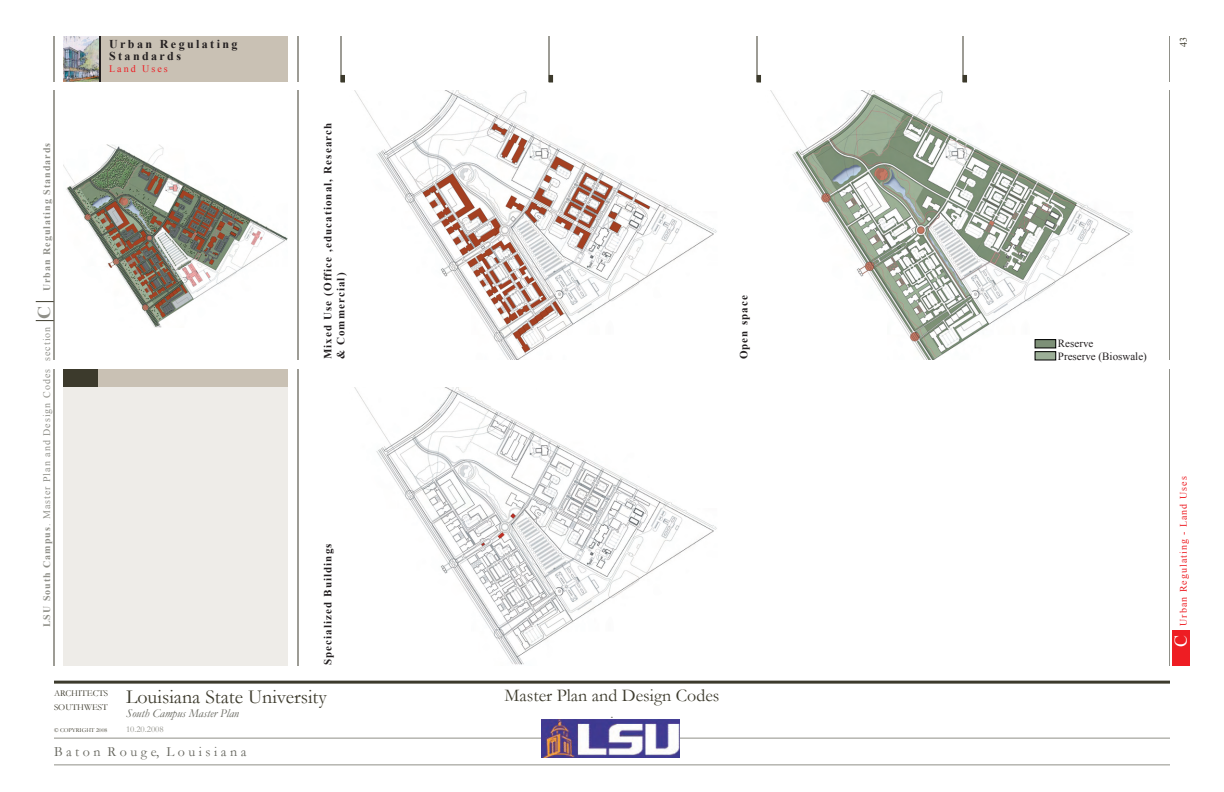
<style>
.page{position:relative;width:1224px;height:792px;background:#fff}
.page>*{position:absolute;margin:0;border:0;box-sizing:border-box;transform-origin:0 0}
.t1{font:20px "Garamond";color:#3c3a2c}
.t2{font:18px "Garamond";color:#3c3a2c}
.t3{font:14px "Garamond";color:#63635b}
.t4{font:700 12px/12px "Times New Roman";letter-spacing:.2em;color:#231f20}
.t5{font:italic 12px "Garamond";color:#63635b}
.t6{font:700 11px/13.2px "Times New Roman";letter-spacing:.1em;color:#231f20}
.t7{font:11px/13.2px "Times New Roman";color:#231f20}
.t8{font:700 10px "Times New Roman";letter-spacing:.1em;color:#909089}
.t9{font:10px "Times New Roman";letter-spacing:.1em;color:#ee1d23}
.t10{font:10px "Times New Roman";letter-spacing:.2em;color:#ee1d23}
.t11{font:10px "Times New Roman";color:#3c3a2c}
.t12{font:9px/14.4px "Garamond";color:#3c3a2c}
.t13{font:9px "Garamond";color:#909089}
.t14{font:6px "Garamond";color:#3c3a2c}
.s1{font-weight:400}
.s2{font-size:18px}
.s3{font-size:18px;color:#fff}
</style>
<div class="page">
<hr style="left:54px;top:765px;width:1116px;height:1px;background:#909089">
<hr style="left:54px;top:738px;width:1116px;height:1px;background:#909089">
<hr style="left:54px;top:681px;width:1116px;height:3px;background:#3c3a2c">
<img style="left:541px;top:720px;width:138px;height:37px">
<hr style="left:298px;top:90px;width:1px;height:270px;background:#3c3a2c">
<hr style="left:298px;top:369px;width:1px;height:297px;background:#3c3a2c">
<div style="left:63px;top:387px;width:225px;height:279px;background:#eeece8"></div>
<div style="left:63px;top:369px;width:36px;height:18px;background:#3c3a2c"></div>
<div style="left:99px;top:369px;width:189px;height:18px;background:#c9c1b4"></div>
<div style="left:99px;top:36px;width:189px;height:46px;background:#c9c1b4"></div>
<hr style="left:98px;top:36px;width:3px;height:46px;background:#231f20">
<hr style="left:54px;top:36px;width:1px;height:46px;background:#3c3a2c">
<hr style="left:54px;top:90px;width:1px;height:270px;background:#3c3a2c">
<hr style="left:54px;top:369px;width:1px;height:297px;background:#3c3a2c">
<hr style="left:298px;top:36px;width:1px;height:46px;background:#3c3a2c">
<svg style="left:36px;top:320px;width:18px;height:1px"></svg>
<svg style="left:36px;top:301px;width:18px;height:1px"></svg>
<hr style="left:1169px;top:36px;width:1px;height:46px;background:#909089">
<hr style="left:1169px;top:90px;width:1px;height:270px;background:#909089">
<hr style="left:1169px;top:369px;width:1px;height:297px;background:#909089">
<div style="left:1172px;top:630px;width:18px;height:36px;background:#ee1d23"></div>
<hr style="left:341px;top:36px;width:1px;height:46px;background:#3c3a2c">
<hr style="left:549px;top:36px;width:1px;height:46px;background:#3c3a2c">
<hr style="left:757px;top:36px;width:1px;height:46px;background:#3c3a2c">
<svg style="left:342px;top:75px;width:2px;height:7px"></svg>
<svg style="left:758px;top:75px;width:3px;height:7px"></svg>
<svg style="left:550px;top:75px;width:3px;height:7px"></svg>
<hr style="left:963px;top:36px;width:1px;height:46px;background:#3c3a2c">
<svg style="left:964px;top:75px;width:3px;height:7px"></svg>
<img style="left:354px;top:90px;width:363px;height:270px">
<img style="left:770px;top:90px;width:363px;height:270px">
<img style="left:354px;top:387px;width:363px;height:278px">
<svg style="left:491px;top:387px;width:90px;height:56px"></svg>
<img style="left:63px;top:144px;width:225px;height:184px">
<img style="left:63px;top:36px;width:36px;height:46px">
<div style="left:1035px;top:340px;width:21px;height:8px;background:#7d9077"></div>
<div style="left:1035px;top:339px;width:21px;height:9px;border:1px solid #000"></div>
<div style="left:1035px;top:352px;width:21px;height:8px;background:#9caf97"></div>
<p class="t8" style="left:40px;top:627px;width:486px;rotate:-90deg">LSU South Campus<span class="s1">. Master Plan and Design Codes section</span> <span class="s2">C</span> Urban Regulating Standards</p>
<p class="t4" style="left:109px;top:38px;width:130px">Urban Regulating<br>Standards</p>
<p class="t10" style="left:109px;top:62px;width:60px">Land Uses</p>
<p class="t6" style="left:321px;top:359px;width:238px;rotate:-90deg">Mixed Use (Office ,educational, Research &amp; Commercial)</p>
<p class="t6" style="left:321px;top:665px;width:123px;rotate:-90deg">Specialized Buildings</p>
<h1 class="t1" style="left:126px;top:683px;width:202px">Louisiana State University</h1>
<p class="t5" style="left:126px;top:705px;width:115px">South Campus Master Plan</p>
<p class="t3" style="left:54px;top:742px;width:194px">B a t o n R o u g e, L o u i s i a n a</p>
<p class="t12" style="left:54px;top:686px;width:56px">ARCHITECTS<br>SOUTHWEST</p>
<p class="t14" style="left:54px;top:726px;width:55px">© COPYRIGHT 2008</p>
<p class="t13" style="left:126px;top:724px;width:39px">10.20.2008</p>
<p class="t6" style="left:737px;top:359px;width:65px;rotate:-90deg">Open space</p>
<h2 class="t2" style="left:505px;top:683px;width:216px">Master Plan and Design Codes</h2>
<p class="t3" style="left:610px;top:704px;width:5px">.</p>
<p class="t11" style="left:1177px;top:47px;width:11px;rotate:-90deg">43</p>
<p class="t7" style="left:1058px;top:336px;width:90px">Reserve<br>Preserve (Bioswale)</p>
<p class="t9" style="left:1177px;top:647px;width:172px;rotate:-90deg"><span class="s3">C</span> Urban Regulating - Land Uses</p>
</div>
